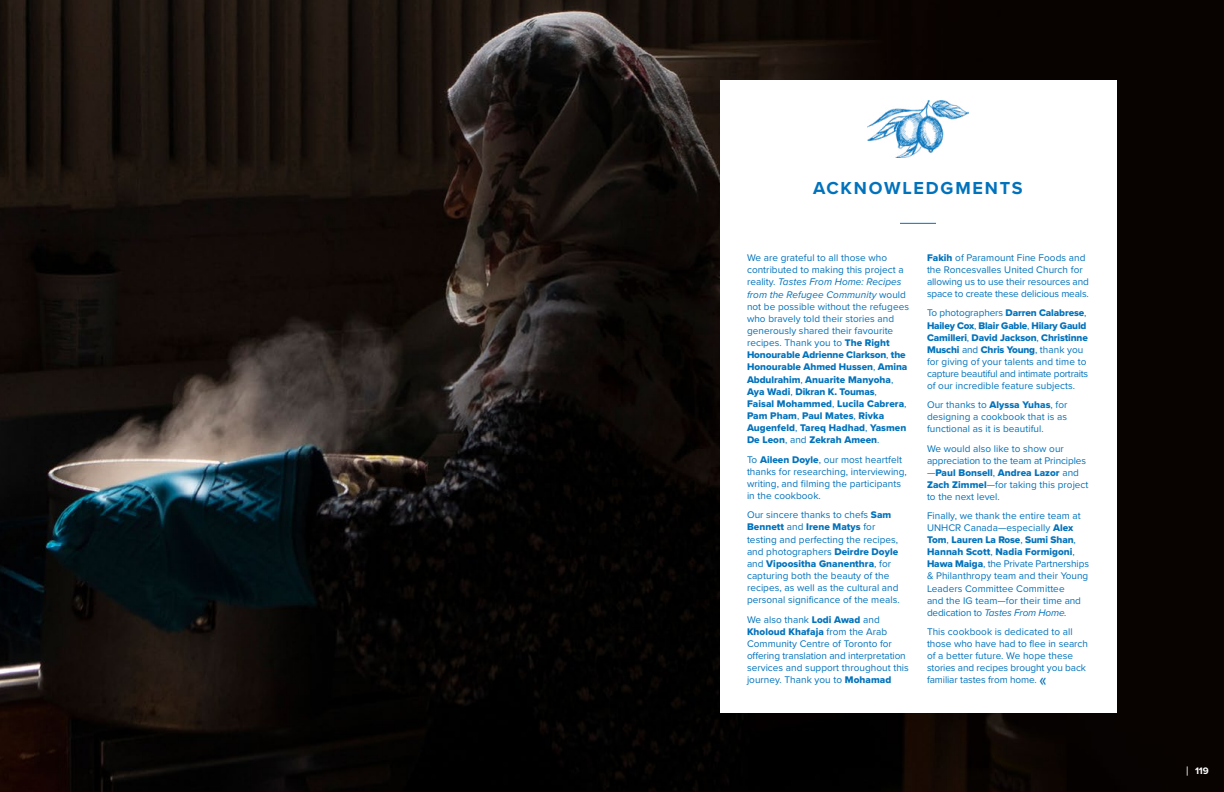
<style>
.page{position:relative;width:1224px;height:792px;background:#fff}
.page>*{position:absolute;margin:0;border:0;box-sizing:border-box;transform-origin:0 0}
.t1{font:700 18px "Proxima Nova";letter-spacing:.1em;color:#0072bc}
.t2{font:10px/12.1px "Proxima Nova";letter-spacing:.005em;color:#0072bc}
.t3{font:10px/12.1px "Proxima Nova Extrabld";letter-spacing:.005em;color:#0072bc}
.t4{font:700 9.8px "Proxima Nova";color:#fff}
.s1{font-style:italic}
.s2{font-family:"Proxima Nova Extrabld"}
.s3{font-family:"Proxima Nova"}
.s4{font-family:"Lato";font-size:18px}
.s5{font-family:"Lato";font-weight:500}
</style>
<div class="page">
<img style="left:0;top:0;width:1224px;height:792px">
<div style="left:720px;top:80px;width:396px;height:632px;background:#fff"></div>
<hr style="left:900px;top:223px;width:36px;height:1px;background:#0072bc">
<img style="left:867px;top:100px;width:102px;height:58px">
<h1 class="t1" style="left:813px;top:174px;width:211px">ACKNOWLEDGMENTS</h1>
<p class="t2" style="left:747px;top:251px;width:164px">We are grateful to all those who contributed to making this project a reality. <span class="s1">Tastes From Home: Recipes from the Refugee Community</span> would not be possible without the refugees who bravely told their stories and generously shared their favourite recipes. Thank you to <span class="s2">The Right</span></p>
<p class="t3" style="left:747px;top:349px;width:162px">Honourable Adrienne Clarkson<span class="s3">,</span> the<br>Honourable Ahmed Hussen<span class="s3">,</span> Amina<br>Abdulrahim<span class="s3">,</span> Anuarite Manyoha<span class="s3">,<br></span>Aya Wadi<span class="s3">,</span> Dikran K. Toumas<span class="s3">,<br></span>Faisal Mohammed<span class="s3">,</span> Lucila Cabrera<span class="s3">,<br></span>Pam Pham<span class="s3">,</span> Paul Mates<span class="s3">,</span> Rivka<br>Augenfeld<span class="s3">,</span> Tareq Hadhad<span class="s3">,</span> Yasmen<br>De Leon<span class="s3">, and</span> Zekrah Ameen<span class="s3">.</span></p>
<p class="t2" style="left:747px;top:453px;width:161px">To <span class="s2">Aileen Doyle</span>, our most heartfelt thanks for researching, interviewing, writing, and filming the participants in the cookbook.</p>
<p class="t2" style="left:747px;top:509px;width:146px">Our sincere thanks to chefs <span class="s2">Sam</span></p>
<p class="t3" style="left:747px;top:521px;width:130px">Bennett <span class="s3">and</span> Irene Matys <span class="s3">for</span></p>
<p class="t2" style="left:747px;top:533px;width:153px">testing and perfecting the recipes, and photographers <span class="s2">Deirdre Doyle</span></p>
<p class="t3" style="left:747px;top:557px;width:146px"><span class="s3">and</span> Vipoositha Gnanenthra<span class="s3">, for</span></p>
<p class="t2" style="left:747px;top:569px;width:154px">capturing both the beauty of the recipes, as well as the cultural and personal significance of the meals.</p>
<p class="t2" style="left:747px;top:613px;width:134px">We also thank <span class="s2">Lodi Awad</span> and</p>
<p class="t3" style="left:747px;top:625px;width:142px">Kholoud Khafaja <span class="s3">from the Arab</span></p>
<p class="t2" style="left:747px;top:637px;width:163px">Community Centre of Toronto for offering translation and interpretation services and support throughout this journey. Thank you to <span class="s2">Mohamad</span></p>
<p class="t2" style="left:927px;top:251px;width:163px"><span class="s2">Fakih</span> of Paramount Fine Foods and the Roncesvalles United Church for allowing us to use their resources and space to create these delicious meals.</p>
<p class="t2" style="left:927px;top:307px;width:161px">To photographers <span class="s2">Darren Calabrese</span>,</p>
<p class="t3" style="left:927px;top:319px;width:162px">Hailey Cox<span class="s3">,</span> Blair Gable<span class="s3">,</span> Hilary Gauld<br>Camilleri<span class="s3">,</span> David Jackson<span class="s3">,</span> Christinne<br>Muschi <span class="s3">and</span> Chris Young<span class="s3">, thank you</span></p>
<p class="t2" style="left:927px;top:355px;width:163px">for giving of your talents and time to capture beautiful and intimate portraits of our incredible feature subjects.</p>
<p class="t2" style="left:927px;top:398px;width:142px;text-align:justify">Our thanks to <span class="s2">Alyssa Yuhas</span>, for designing a cookbook that is as functional as it is beautiful.</p>
<p class="t2" style="left:927px;top:442px;width:161px">We would also like to show our appreciation to the team at Principles</p>
<p class="t3" style="left:927px;top:466px;width:154px"><span class="s3">—</span>Paul Bonsell<span class="s3">,</span> Andrea Lazor <span class="s3">and</span></p>
<p class="t2" style="left:927px;top:478px;width:163px"><span class="s2">Zach Zimmel</span>—for taking this project to the next level.</p>
<p class="t2" style="left:927px;top:509px;width:155px">Finally, we thank the entire team at<br>UNHCR Canada—especially <span class="s2">Alex</span></p>
<p class="t3" style="left:927px;top:534px;width:150px">Tom<span class="s3">,</span> Lauren La Rose<span class="s3">,</span> Sumi Shan<span class="s3">,<br></span>Hannah Scott<span class="s3">,</span> Nadia Formigoni<span class="s3">,</span></p>
<p class="t2" style="left:927px;top:558px;width:163px"><span class="s2">Hawa Maiga</span>, the Private Partnerships &amp; Philanthropy team and their Young Leaders Committee Committee<br>and the IG team—for their time and dedication to <span class="s1">Tastes From Home.</span></p>
<p class="t2" style="left:927px;top:625px;width:163px">This cookbook is dedicated to all those who have had to flee in search of a better future. We hope these stories and recipes brought you back familiar tastes from home. <span class="s4">«</span></p>
<p class="t4" style="left:1186px;top:763px;width:24px"><span class="s5">|</span> 119</p>
</div>
